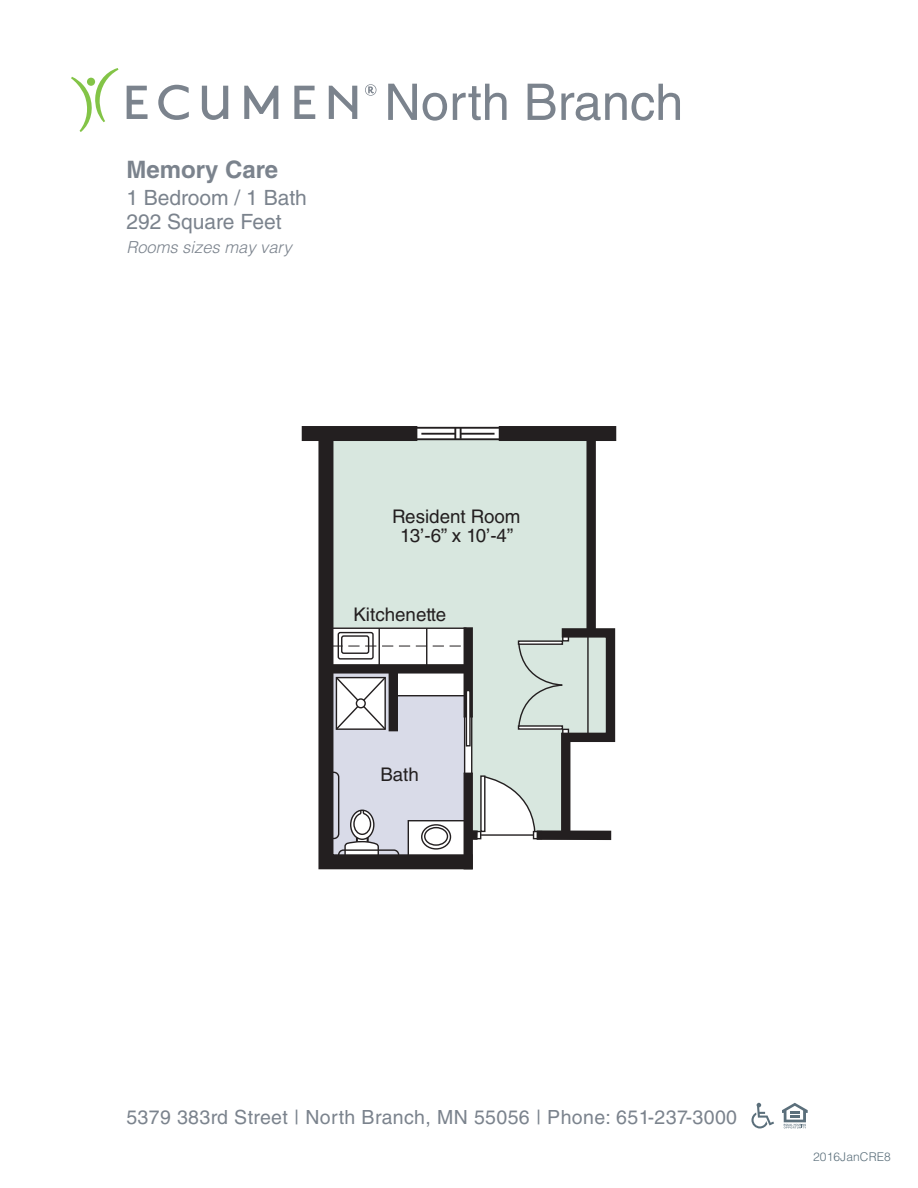
<style>
.page{position:relative;width:918px;height:1188px;background:#fff}
.page>*{position:absolute;margin:0;border:0;box-sizing:border-box;transform-origin:0 0}
.t1{font:50.55px "Helvetica LT Std";color:#7b838d}
.t2{font:700 24px "Helvetica LT Std";color:#7b838d}
.t3{font:21px/24px "Helvetica LT Std";color:#7b838d}
.t4{font:19.5px "Helvetica LT Std";letter-spacing:.02em;color:#7b838d}
.t5{font:18.75px/18.8px "Helvetica LT Std";color:#231f20;text-align:center}
.t6{font:italic 300 16.5px "Helvetica LT Std";color:#7b838d}
.t7{font:300 12px "Helvetica LT Std";letter-spacing:.01em;color:#5b6f7b}
</style>
<div class="page">
<div style="left:488px;top:440px;width:98px;height:184px;background:#d8e7df"></div>
<hr style="left:408px;top:427px;width:95px;height:2px;background:#231f20">
<hr style="left:408px;top:438px;width:95px;height:2px;background:#231f20">
<hr style="left:461px;top:433px;width:34px;height:2px;background:#231f20">
<div style="left:302px;top:426px;width:115px;height:15px;background:#231f20"></div>
<svg style="left:318px;top:426px;width:170px;height:444px;background:#b8c2bc"></svg>
<div style="left:499px;top:426px;width:117px;height:15px;background:#231f20"></div>
<div style="left:473px;top:832px;width:8px;height:7px;background:#fff"></div>
<div style="left:472px;top:831px;width:9px;height:8px;border:1px solid #231f20"></div>
<div style="left:470px;top:830px;width:8px;height:10px;background:#231f20"></div>
<div style="left:586px;top:439px;width:10px;height:192px;background:#231f20"></div>
<svg style="left:483px;top:624px;width:133px;height:220px"></svg>
<div style="left:338px;top:849px;width:61px;height:14px;border:1px solid #231f20;border-radius:5px"></div>
<svg style="left:454px;top:428px;width:8px;height:11px"></svg>
<div style="left:464px;top:773px;width:9px;height:96px;background:#231f20"></div>
<div style="left:464px;top:627px;width:9px;height:91px;background:#231f20"></div>
<hr style="left:466px;top:691px;width:4px;height:55px;background:#fff">
<div style="left:466px;top:690px;width:5px;height:57px;border:1px solid #231f20"></div>
<hr style="left:471px;top:716px;width:1px;height:58px;background:#231f20">
<div style="left:331px;top:664px;width:134px;height:10px;background:#231f20"></div>
<svg style="left:328px;top:672px;width:137px;height:186px"></svg>
<div style="left:356px;top:699px;width:9px;height:9px;background:#fff;border-radius:50%"></div>
<div style="left:356px;top:698px;width:10px;height:10px;border:1px solid #231f20;border-radius:50%"></div>
<hr style="left:379px;top:628px;width:1px;height:37px;background:#231f20">
<hr style="left:426px;top:628px;width:1px;height:37px;background:#231f20">
<div style="left:338px;top:632px;width:36px;height:28px;border:1px solid #231f20;border-radius:2px"></div>
<div style="left:341px;top:635px;width:28px;height:19px;border:1px solid #231f20;border-radius:2px"></div>
<svg style="left:331px;top:646px;width:133px;height:1px"></svg>
<hr style="left:587px;top:636px;width:2px;height:98px;background:#231f20">
<svg style="left:782px;top:1103px;width:26px;height:25px"></svg>
<svg style="left:751px;top:1103px;width:23px;height:25px"></svg>
<svg style="left:127px;top:86px;width:21px;height:33px"></svg>
<svg style="left:158px;top:85px;width:31px;height:35px"></svg>
<svg style="left:202px;top:86px;width:26px;height:34px"></svg>
<svg style="left:244px;top:86px;width:34px;height:33px"></svg>
<svg style="left:294px;top:86px;width:21px;height:33px"></svg>
<svg style="left:329px;top:86px;width:28px;height:33px"></svg>
<svg style="left:71px;top:68px;width:47px;height:64px"></svg>
<svg style="left:365px;top:84px;width:11px;height:12px"></svg>
<p class="t2" style="left:126px;top:155px;width:153px">Memory Care</p>
<p class="t3" style="left:126px;top:185px;width:182px">1 Bedroom / 1 Bath<br>292 Square Feet</p>
<p class="t6" style="left:126px;top:237px;width:167px">Rooms sizes may vary</p>
<h1 class="t1" style="left:384px;top:73px;width:300px">North Branch</h1>
<p class="t5" style="left:392px;top:507px;width:130px">Resident Room<br>13’-6” x 10’-4”</p>
<p class="t5" style="left:353px;top:605px;width:94px">Kitchenette</p>
<p class="t5" style="left:380px;top:765px;width:40px">Bath</p>
<p class="t4" style="left:126px;top:1106px;width:612px">5379 383rd Street | North Branch, MN 55056 | Phone: 651-237-3000</p>
<p class="t7" style="left:813px;top:1149px;width:79px">2016JanCRE8</p>
</div>
